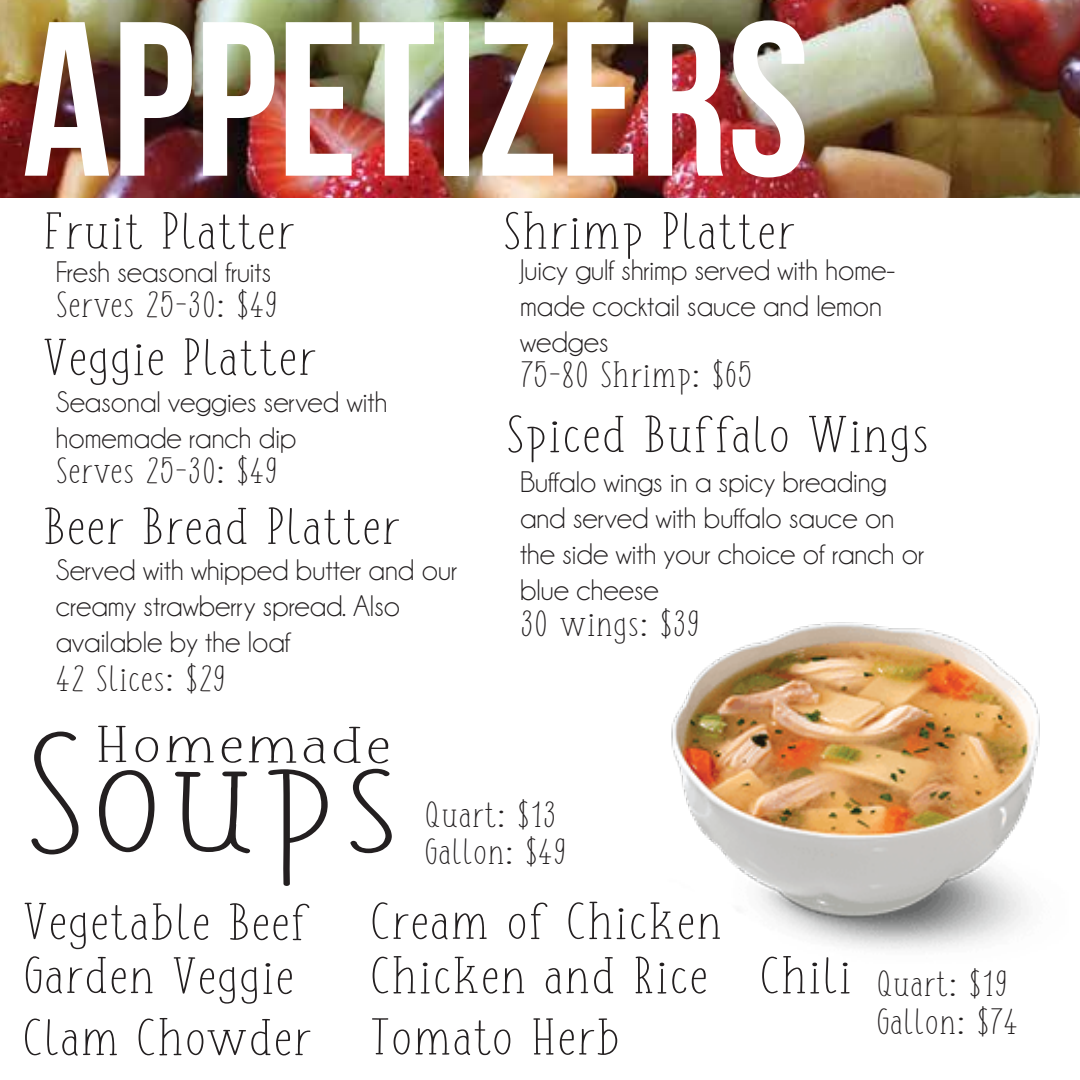
<style>
.page{position:relative;width:1080px;height:1080px;background:#fff}
.page>*{position:absolute;margin:0;border:0;box-sizing:border-box;transform-origin:0 0}
.t1{font:219.25px "Bebas Neue";color:#fff}
.t2{font:163.75px "FISH&CHIPS";color:#231f20;scale:1.39 1}
.t3{font:50px/54.2px "FISH&CHIPS";color:#231f20;scale:1.31 1}
.t4{font:50px "FISH&CHIPS";color:#231f20;scale:1.84 1}
.t5{font:35px/37.2px "FISH&CHIPS";color:#231f20;scale:1.21 1}
.t6{font:30px/36px "Champagne&Limousines";color:#231f20}
</style>
<div class="page">
<img style="left:671px;top:622px;width:369px;height:328px">
<img style="left:0;top:0;width:1080px;height:198px">
<h1 class="t1" style="left:22px;top:-20px;width:789px">APPETIZERS</h1>
<h3 class="t3" style="left:43px;top:208px;width:194px">Fruit Platter</h3>
<p class="t6" style="left:56px;top:254px;width:217px">Fresh seasonal fruits</p>
<p class="t5" style="left:56px;top:289px;width:185px">Serves 25-30: $49</p>
<h3 class="t3" style="left:43px;top:334px;width:211px">Veggie Platter</h3>
<p class="t6" style="left:56px;top:384px;width:333px">Seasonal veggies served with homemade ranch dip</p>
<p class="t5" style="left:56px;top:455px;width:185px">Serves 25-30: $49</p>
<h3 class="t3" style="left:43px;top:503px;width:275px">Beer Bread Platter</h3>
<p class="t6" style="left:56px;top:552px;width:403px">Served with whipped butter and our creamy strawberry spread. Also available by the loaf</p>
<p class="t5" style="left:56px;top:663px;width:142px">42 Slices: $29</p>
<h3 class="t3" style="left:503px;top:208px;width:225px">Shrimp Platter</h3>
<p class="t6" style="left:520px;top:253px;width:377px">Juicy gulf shrimp served with home&shy;made cocktail sauce and lemon wedges</p>
<p class="t5" style="left:520px;top:359px;width:194px">75-80 Shrimp: $65</p>
<h3 class="t3" style="left:506px;top:411px;width:325px">Spiced Buffalo Wings</h3>
<p class="t6" style="left:520px;top:465px;width:406px">Buffalo wings in a spicy breading and served with buffalo sauce on the side with your choice of ranch or blue cheese</p>
<p class="t5" style="left:520px;top:608px;width:150px">30 wings: $39</p>
<h3 class="t4" style="left:93px;top:723px;width:164px">Homemade</h3>
<h2 class="t2" style="left:22px;top:722px;width:276px">Soups</h2>
<p class="t5" style="left:424px;top:798px;width:119px">Quart: $13<br>Gallon: $49</p>
<h3 class="t3" style="left:370px;top:898px;width:271px">Cream of Chicken<br>Chicken and Rice</h3>
<h3 class="t3" style="left:22px;top:1015px;width:458px">Clam Chowder Tomato Herb</h3>
<h3 class="t3" style="left:23px;top:899px;width:222px">Vegetable Beef</h3>
<h3 class="t3" style="left:22px;top:953px;width:209px">Garden Veggie</h3>
<h3 class="t3" style="left:760px;top:953px;width:72px">Chili</h3>
<p class="t5" style="left:876px;top:968px;width:119px">Quart: $19<br>Gallon: $74</p>
</div>
